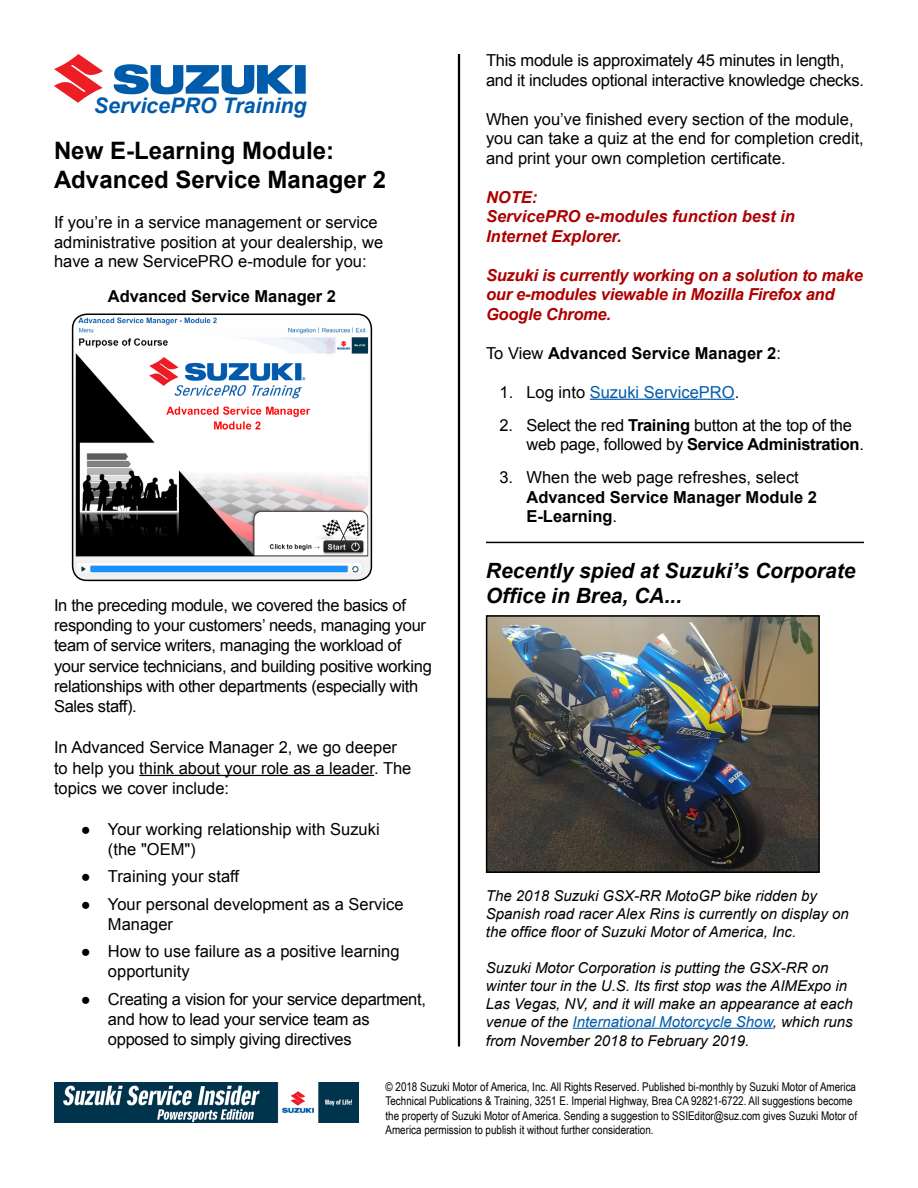
<style>
.page{position:relative;width:918px;height:1188px;background:#fff}
.page>*{position:absolute;margin:0;border:0;box-sizing:border-box;transform-origin:0 0}
.t1{font:700 24px/28.8px "Arial";color:#000}
.t2{font:italic 700 21.45px "Arial";color:#005baa}
.t3{font:italic 700 21px/25.2px "Arial";color:#000}
.t4{font:16.5px/20.4px "Arial";color:#000}
.t5{font:16.5px/20.4px "Arial";letter-spacing:-.02em;color:#000}
.t6{font:italic 700 16.5px/19.5px "Arial";letter-spacing:-.015em;color:#ac0000}
.t7{font:700 16.5px/19.5px "Arial";color:#000}
.t8{font:16.5px "Arial";color:#005baa}
.t9{font:italic 15px/18px "Arial";color:#000}
.t10{font:12px/14.4px "Arial Narrow";color:#000}
.s1{font-weight:400}
.s2{color:#000}
.s3{font-weight:700}
.s4{color:#005baa}
</style>
<div class="page">
<img style="left:73px;top:314px;width:298px;height:266px">
<div style="left:72px;top:314px;width:300px;height:267px;border:2px solid #000;border-radius:14px"></div>
<svg style="left:54px;top:54px;width:49px;height:49px"></svg>
<svg style="left:114px;top:64px;width:192px;height:30px"></svg>
<hr style="left:458px;top:54px;width:2px;height:992px;background:#000">
<hr style="left:139px;top:775px;width:235px;height:1px;background:#000">
<hr style="left:590px;top:399px;width:145px;height:1px;background:#005baa">
<img style="left:489px;top:618px;width:328px;height:252px">
<div style="left:486px;top:615px;width:334px;height:258px;border:2px solid #000"></div>
<hr style="left:573px;top:1028px;width:200px;height:1px;background:#005baa">
<img style="left:54px;top:1082px;width:304px;height:41px">
<hr style="left:486px;top:542px;width:378px;height:1px;background:#000">
<p class="t4" style="left:486px;top:50px;width:379px;line-height:19.5px">This module is approximately 45 minutes in length, and it includes optional interactive knowledge checks.</p>
<p class="t4" style="left:486px;top:109px;width:379px;line-height:19.5px">When you’ve finished every section of the module, you can take a quiz at the end for completion credit, and print your own completion certificate.</p>
<p class="t6" style="left:486px;top:187px;width:310px">NOTE:<br>ServicePRO e-modules function best in<br>Internet Explorer.</p>
<p class="t6" style="left:486px;top:265px;width:378px">Suzuki is currently working on a solution to make our e-modules viewable in Mozilla Firefox and<br>Google Chrome.</p>
<p class="t7" style="left:486px;top:343px;width:297px"><span class="s1">To View</span> Advanced Service Manager 2<span class="s1">:</span></p>
<p class="t8" style="left:499px;top:380px;width:241px"><span class="s2">1. Log into</span> Suzuki ServicePRO<span class="s2">.</span></p>
<p class="t5" style="left:526px;top:415px;width:339px;line-height:19.5px;text-indent:-27px">2. Select the red <span class="s3">Training</span> button at the top of the web page, followed by <span class="s3">Service Administration</span>.</p>
<p class="t4" style="left:499px;top:467px;width:301px">3. When the web page refreshes, select</p>
<p class="t7" style="left:526px;top:487px;width:292px">Advanced Service Manager Module 2<br>E-Learning<span class="s1">.</span></p>
<p class="t3" style="left:486px;top:558px;width:371px">Recently spied at Suzuki’s Corporate<br>Office in Brea, CA...</p>
<h2 class="t2" style="left:94px;top:91px;width:214px">ServicePRO Training</h2>
<h1 class="t1" style="left:54px;top:137px;width:334px">New E-Learning Module:<br>Advanced Service Manager 2</h1>
<p class="t4" style="left:54px;top:212px;width:331px;line-height:19.8px">If you’re in a service management or service administrative position at your dealership, we have a new ServicePRO e-module for you:</p>
<p class="t7" style="left:108px;top:287px;width:230px">Advanced Service Manager 2</p>
<p class="t5" style="left:54px;top:594px;width:379px">In the preceding module, we covered the basics of responding to your customers’ needs, managing your team of service writers, managing the workload of your service technicians, and building positive working relationships with other departments (especially with Sales staff).</p>
<p class="t4" style="left:54px;top:737px;width:359px">In Advanced Service Manager 2, we go deeper to help you think about your role as a leader. The topics we cover include:</p>
<p class="t4" style="left:108px;top:819px;width:273px;text-indent:-27px">● Your working relationship with Suzuki (the "OEM")</p>
<p class="t4" style="left:81px;top:866px;width:160px">● Training your staff</p>
<p class="t4" style="left:108px;top:893px;width:297px;text-indent:-27px">● Your personal development as a Service<br>Manager</p>
<p class="t4" style="left:108px;top:941px;width:293px;text-indent:-27px">● How to use failure as a positive learning opportunity</p>
<p class="t5" style="left:108px;top:989px;width:320px;text-indent:-27px">● Creating a vision for your service department, and how to lead your service team as opposed to simply giving directives</p>
<p class="t9" style="left:486px;top:887px;width:364px">The 2018 Suzuki GSX-RR MotoGP bike ridden by<br>Spanish road racer Alex Rins is currently on display on the office floor of Suzuki Motor of America, Inc.</p>
<p class="t9" style="left:486px;top:959px;width:368px">Suzuki Motor Corporation is putting the GSX-RR on winter tour in the U.S. Its first stop was the AIMExpo in Las Vegas, NV, and it will make an appearance at each venue of the <span class="s4">International Motorcycle Show</span>, which runs</p>
<p class="t9" style="left:486px;top:1032px;width:265px">from November 2018 to February 2019.</p>
<p class="t10" style="left:386px;top:1079px;width:473px">© 2018 Suzuki Motor of America, Inc. All Rights Reserved. Published bi-monthly by Suzuki Motor of America Technical Publications &amp; Training, 3251 E. Imperial Highway, Brea CA 92821-6722. All suggestions become the property of Suzuki Motor of America. Sending a suggestion to SSIEditor@suz.com gives Suzuki Motor of America permission to publish it without further consideration.</p>
</div>
